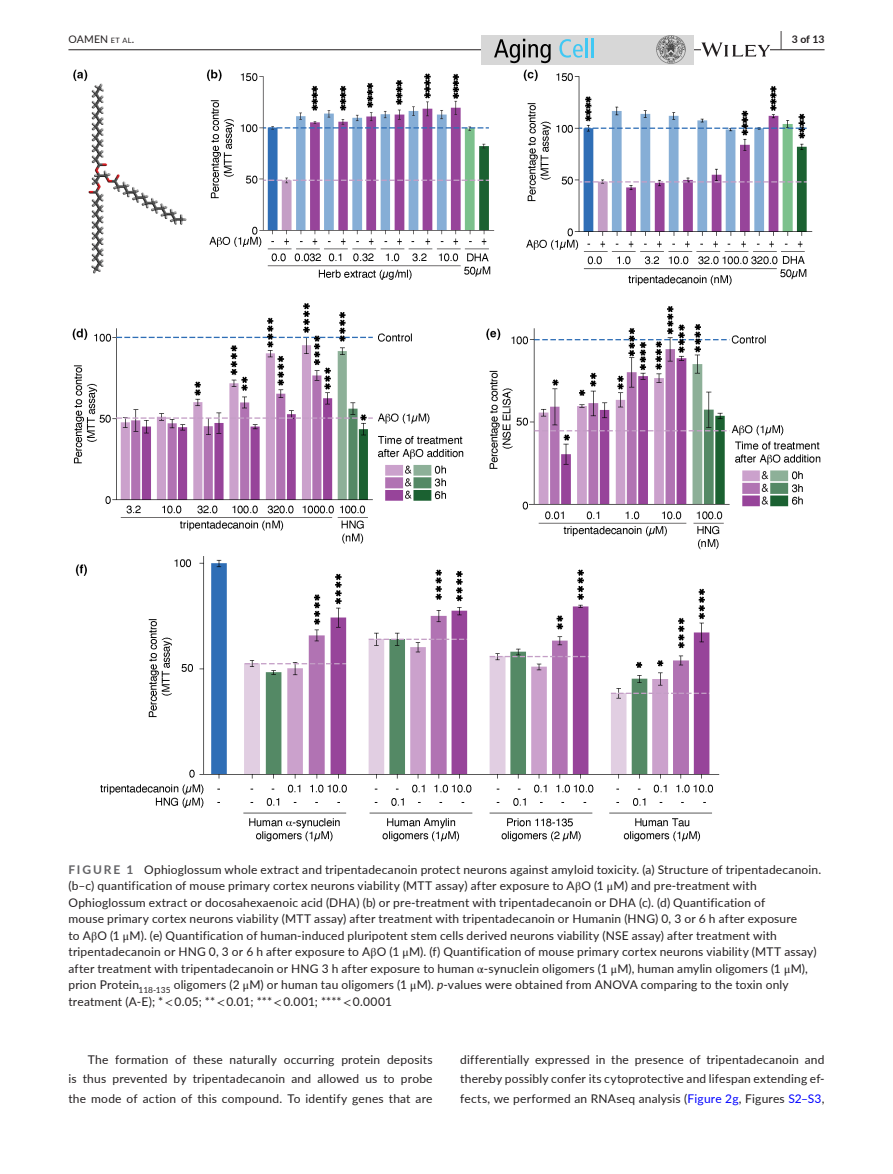
<style>
.page{position:relative;width:893px;height:1174px;background:#fff}
.page>*{position:absolute;margin:0;border:0;box-sizing:border-box;transform-origin:0 0}
.t1{font:12px/16.5px "Lato";letter-spacing:.015em;color:#231f20;text-align:justify}
.t2{font:10.5px "Lato";letter-spacing:.01em;color:#231f20}
.t3{font:700 10.5px "Lato";color:#231f20}
.s1{font-size:7.35px}
.s2{font-size:19.5px}
.s3{font-weight:700;color:#636366}
.s4{font-family:"STIX"}
.s5{font-style:italic}
.s6{color:#00f}
</style>
<div class="page">
<hr style="left:68px;top:49px;width:756px;height:1px;background:#231f20">
<div style="left:481px;top:35px;width:213px;height:29px;background:#d7d7d7"></div>
<svg style="left:494px;top:39px;width:57px;height:24px"></svg>
<svg style="left:559px;top:39px;width:24px;height:19px"></svg>
<hr style="left:585px;top:38px;width:3px;height:19px;background:#40c8f4">
<svg style="left:591px;top:38px;width:2px;height:19px"></svg>
<img style="left:657px;top:35px;width:28px;height:29px">
<svg style="left:701px;top:42px;width:69px;height:15px"></svg>
<img style="left:72px;top:69px;width:749px;height:772px">
<p class="t2" style="left:68px;top:31px;width:67px">OAMEN <span class="s1">et al</span>.</p>
<p class="t3" style="left:780px;top:31px;width:46px"><span class="s2">|</span> 3 of 13</p>
<p class="t1" style="left:68px;top:860px;width:754px;text-align:left"><span class="s3">FIGURE 1</span> Ophioglossum whole extract and tripentadecanoin protect neurons against amyloid toxicity. (a) Structure of tripentadecanoin. (b–c) quantification of mouse primary cortex neurons viability (MTT assay) after exposure to A<span class="s4">β</span>O (1 <span class="s4">μ</span>M) and pre-treatment with Ophioglossum extract or docosahexaenoic acid (DHA) (b) or pre-treatment with tripentadecanoin or DHA (c). (d) Quantification of<br>mouse primary cortex neurons viability (MTT assay) after treatment with tripentadecanoin or Humanin (HNG) 0, 3 or 6 h after exposure<br>to A<span class="s4">β</span>O (1 <span class="s4">μ</span>M). (e) Quantification of human-induced pluripotent stem cells derived neurons viability (NSE assay) after treatment with tripentadecanoin or HNG 0, 3 or 6 h after exposure to A<span class="s4">β</span>O (1 <span class="s4">μ</span>M). (f) Quantification of mouse primary cortex neurons viability (MTT assay) after treatment with tripentadecanoin or HNG 3 h after exposure to human <span class="s4">α</span>-synuclein oligomers (1 <span class="s4">μ</span>M), human amylin oligomers (1 <span class="s4">μ</span>M), prion Protein<sub>118-135</sub> oligomers (2 <span class="s4">μ</span>M) or human tau oligomers (1 <span class="s4">μ</span>M). <span class="s5">p</span>-values were obtained from ANOVA comparing to the toxin only treatment (A-E); * <span class="s4">&lt;</span> 0.05; ** <span class="s4">&lt;</span> 0.01; *** <span class="s4">&lt;</span> 0.001; **** <span class="s4">&lt;</span> 0.0001</p>
<p class="t1" style="left:68px;top:1049px;width:366px;line-height:19.5px;text-indent:20px">The formation of these naturally occurring protein deposits is thus prevented by tripentadecanoin and allowed us to probe the mode of action of this compound. To identify genes that are</p>
<p class="t1" style="left:460px;top:1049px;width:366px;line-height:19.5px">differentially expressed in the presence of tripentadecanoin and thereby possibly confer its cytoprotective and lifespan extending ef&shy;fects, we performed an RNAseq analysis (<span class="s6">Figure 2g</span>, Figures <span class="s6">S2–S3</span>,</p>
</div>
